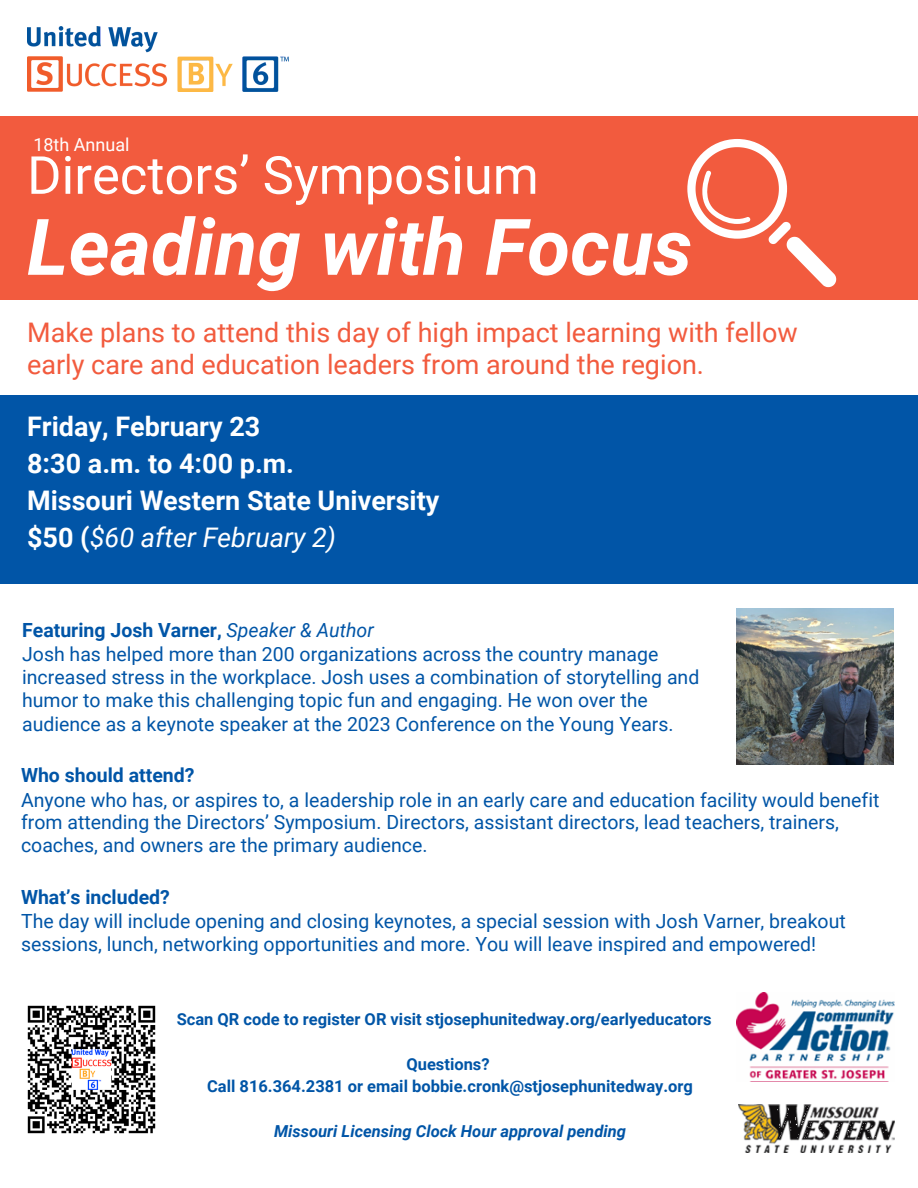
<style>
.page{position:relative;width:918px;height:1188px;background:#fff}
.page>*{position:absolute;margin:0;border:0;box-sizing:border-box;transform-origin:0 0}
.t1{font:italic 700 78.15px "Roboto";color:#fff}
.t2{font:52.5px "Roboto";color:#fff}
.t3{font:27px/31.5px "Roboto";color:#f25b3e}
.t4{font:700 27px "Roboto";color:#fff}
.t5{font:italic 27px "Roboto";color:#fff}
.t6{font:19.5px/23.4px "Roboto";color:#0155a7}
.t7{font:700 19.5px "Roboto";color:#0155a7}
.t8{font:18px "Roboto";color:#fff}
.t9{font:700 16.5px "Roboto";color:#0155a7}
.t10{font:italic 700 16.5px "Roboto";color:#0155a7}
.s1{font-weight:700;font-style:normal}
.s2{font-weight:400;font-style:italic}
</style>
<div class="page">
<img style="left:27px;top:26px;width:261px;height:65px">
<div style="left:0;top:116px;width:918px;height:184px;background:#f25b3e"></div>
<div style="left:0;top:395px;width:918px;height:189px;background:#0155a7"></div>
<svg style="left:687px;top:139px;width:149px;height:148px"></svg>
<img style="left:737px;top:608px;width:156px;height:157px">
<img style="left:737px;top:993px;width:157px;height:87px">
<img style="left:738px;top:1105px;width:156px;height:47px">
<img style="left:27px;top:1005px;width:129px;height:129px">
<p class="t8" style="left:33px;top:135px;width:98px">18th Annual</p>
<p class="t2" style="left:27px;top:145px;width:513px">Directors’ Symposium</p>
<p class="t1" style="left:27px;top:202px;width:667px">Leading with Focus</p>
<p class="t3" style="left:27px;top:317px;width:772px">Make plans to attend this day of high impact learning with fellow early care and education leaders from around the region.</p>
<p class="t4" style="left:27px;top:411px;width:235px">Friday, February 23</p>
<p class="t4" style="left:27px;top:448px;width:268px">8:30 a.m. to 4:00 p.m.</p>
<p class="t4" style="left:27px;top:485px;width:414px">Missouri Western State University</p>
<p class="t5" style="left:27px;top:522px;width:311px"><span class="s1">$50 (</span>$60 after February 2)</p>
<p class="t7" style="left:22px;top:619px;width:353px">Featuring Josh Varner, <span class="s2">Speaker &amp; Author</span></p>
<p class="t6" style="left:22px;top:642px;width:679px">Josh has helped more than 200 organizations across the country manage increased stress in the workplace. Josh uses a combination of storytelling and humor to make this challenging topic fun and engaging. He won over the audience as a keynote speaker at the 2023 Conference on the Young Years.</p>
<p class="t7" style="left:21px;top:764px;width:175px">Who should attend?</p>
<p class="t6" style="left:21px;top:789px;width:860px;line-height:22.5px">Anyone who has, or aspires to, a leadership role in an early care and education facility would benefit from attending the Directors’ Symposium. Directors, assistant directors, lead teachers, trainers, coaches, and owners are the primary audience.</p>
<p class="t7" style="left:21px;top:885px;width:150px">What’s included?</p>
<p class="t6" style="left:21px;top:910px;width:826px;line-height:22.5px">The day will include opening and closing keynotes, a special session with Josh Varner, breakout sessions, lunch, networking opportunities and more. You will leave inspired and empowered!</p>
<p class="t9" style="left:177px;top:1009px;width:536px">Scan QR code to register OR visit stjosephunitedway.org/earlyeducators</p>
<p class="t9" style="left:406px;top:1054px;width:85px">Questions?</p>
<p class="t9" style="left:207px;top:1077px;width:487px">Call 816.364.2381 or email bobbie.cronk@stjosephunitedway.org</p>
<p class="t10" style="left:274px;top:1122px;width:353px">Missouri Licensing Clock Hour approval pending</p>
</div>
